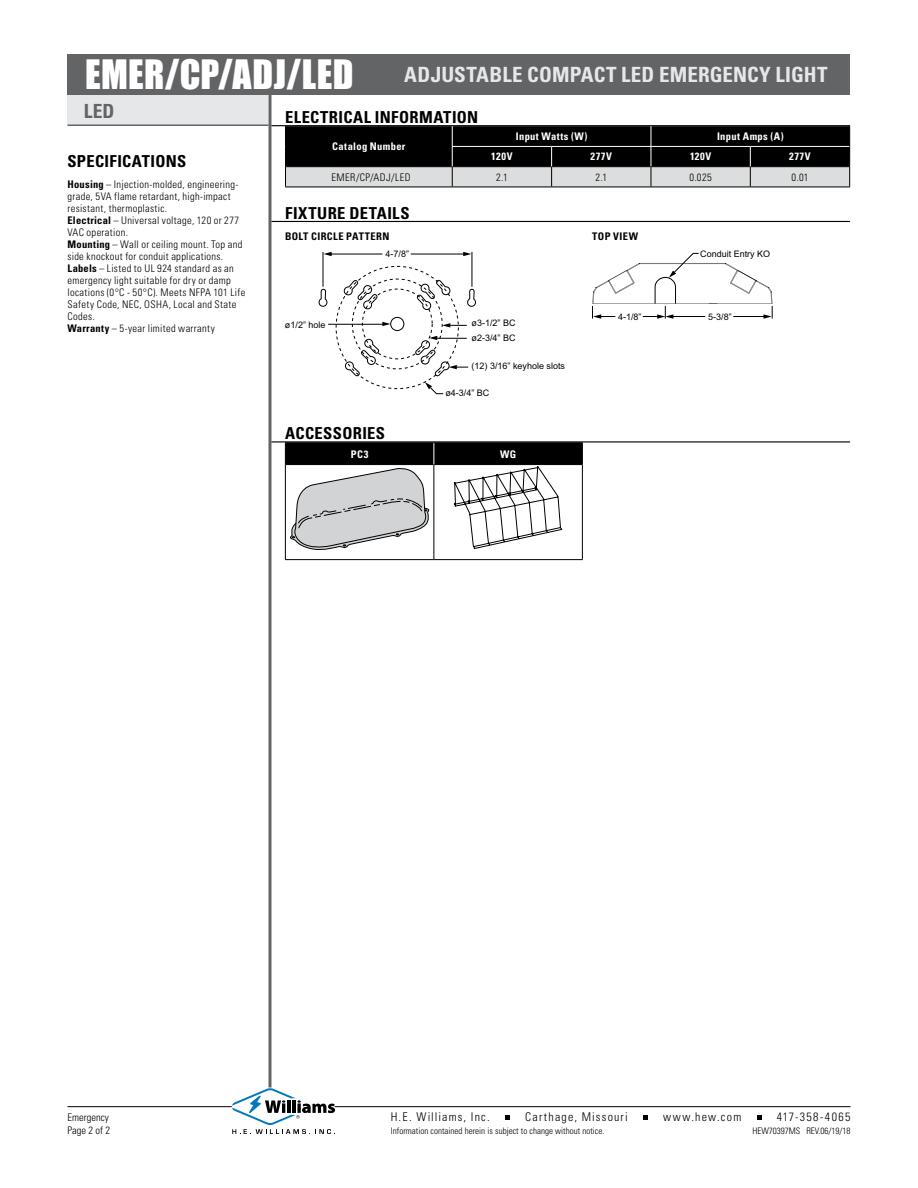
<style>
.page{position:relative;width:918px;height:1188px;background:#fff}
.page>*{position:absolute;margin:0;border:0;box-sizing:border-box;transform-origin:0 0}
.t1{font:37.5px "Impact MT Std";letter-spacing:.01em;color:#fff}
.t2{font:700 condensed 21px "Univers LT Std";letter-spacing:.005em;color:#e6e7e8}
.t3{font:700 condensed 19.5px "Univers LT Std";color:#636466}
.t4{font:700 condensed 16.5px "Univers LT Std";letter-spacing:.02em;color:#000}
.t5{font:300 condensed 12px "Univers LT Std";letter-spacing:.1em;color:#000}
.t6{font:300 condensed 10.5px/12px "Univers LT Std";letter-spacing:.03em;color:#000}
.t7{font:700 condensed 10.5px "Univers LT Std";letter-spacing:.045em;color:#fff}
.t8{font:700 condensed 10.5px "Univers LT Std";letter-spacing:.04em;color:#000}
.t9{font:300 condensed 10.5px/13.5px "Univers LT Std";color:#000}
.t10{font:9px "Arial";color:#000}
.t11{font:300 condensed 9px "Univers LT Std";color:#000}
.s1{font-weight:700}
</style>
<div class="page">
<div style="left:68px;top:92px;width:200px;height:33px;background:#e6e7e8"></div>
<hr style="left:68px;top:124px;width:200px;height:2px;background:#636466">
<svg style="left:268px;top:94px;width:4px;height:993px;background:#898a8b"></svg>
<div style="left:68px;top:54px;width:782px;height:40px;background:#636466"></div>
<hr style="left:272px;top:125px;width:578px;height:1px;background:#000">
<hr style="left:285px;top:187px;width:167px;height:1px;background:#000">
<hr style="left:452px;top:187px;width:100px;height:1px;background:#000">
<hr style="left:552px;top:187px;width:99px;height:1px;background:#000">
<hr style="left:651px;top:187px;width:99px;height:1px;background:#000">
<hr style="left:750px;top:187px;width:100px;height:1px;background:#000">
<svg style="left:285px;top:126px;width:565px;height:61px;background:#49494a"></svg>
<hr style="left:272px;top:221px;width:578px;height:1px;background:#000">
<hr style="left:272px;top:441px;width:578px;height:2px;background:#000">
<svg style="left:318px;top:264px;width:158px;height:130px"></svg>
<hr style="left:472px;top:252px;width:1px;height:35px;background:#000">
<hr style="left:411px;top:254px;width:53px;height:1px;background:#000">
<svg style="left:463px;top:252px;width:8px;height:4px"></svg>
<hr style="left:331px;top:254px;width:51px;height:1px;background:#000">
<svg style="left:324px;top:252px;width:8px;height:4px"></svg>
<hr style="left:323px;top:252px;width:1px;height:35px;background:#000">
<svg style="left:592px;top:253px;width:181px;height:66px"></svg>
<hr style="left:285px;top:465px;width:1px;height:94px;background:#000">
<hr style="left:582px;top:465px;width:1px;height:94px;background:#000">
<hr style="left:285px;top:559px;width:149px;height:1px;background:#000">
<hr style="left:434px;top:559px;width:149px;height:1px;background:#000">
<hr style="left:434px;top:465px;width:1px;height:94px;background:#000">
<svg style="left:285px;top:443px;width:298px;height:107px"></svg>
<hr style="left:68px;top:1106px;width:783px;height:1px;background:#000">
<svg style="left:505px;top:1115px;width:5px;height:5px"></svg>
<svg style="left:644px;top:1115px;width:4px;height:5px"></svg>
<svg style="left:757px;top:1115px;width:4px;height:5px"></svg>
<svg style="left:232px;top:1087px;width:104px;height:47px"></svg>
<h1 class="t1" style="left:85px;top:50px;width:270px">EMER/CP/ADJ/LED</h1>
<h2 class="t2" style="left:404px;top:61px;width:425px">ADJUSTABLE COMPACT LED EMERGENCY LIGHT</h2>
<h3 class="t3" style="left:84px;top:100px;width:32px">LED</h3>
<h3 class="t4" style="left:285px;top:107px;width:195px">ELECTRICAL INFORMATION</h3>
<p class="t7" style="left:332px;top:140px;width:75px">Catalog Number</p>
<p class="t7" style="left:516px;top:130px;width:73px">Input Watts (W)</p>
<p class="t7" style="left:717px;top:130px;width:68px">Input Amps (A)</p>
<p class="t7" style="left:491px;top:150px;width:23px">120V</p>
<p class="t7" style="left:590px;top:150px;width:23px">277V</p>
<p class="t7" style="left:690px;top:150px;width:23px">120V</p>
<p class="t7" style="left:789px;top:150px;width:23px">277V</p>
<h3 class="t4" style="left:68px;top:151px;width:120px">SPECIFICATIONS</h3>
<p class="t6" style="left:68px;top:178px;width:179px"><span class="s1">Housing</span> – Injection-molded, engineering&shy;grade, 5VA flame retardant, high-impact resistant, thermoplastic.<br><span class="s1">Electrical</span> – Universal voltage, 120 or 277<br>VAC operation.<br><span class="s1">Mounting</span> – Wall or ceiling mount. Top and side knockout for conduit applications.<br><span class="s1">Labels</span> – Listed to UL 924 standard as an emergency light suitable for dry or damp locations (0°C - 50°C). Meets NFPA 101 Life Safety Code, NEC, OSHA, Local and State Codes.<br><span class="s1">Warranty</span> – 5-year limited warranty</p>
<p class="t6" style="left:332px;top:171px;width:81px">EMER/CP/ADJ/LED</p>
<p class="t6" style="left:496px;top:171px;width:13px">2.1</p>
<p class="t6" style="left:595px;top:171px;width:13px">2.1</p>
<p class="t6" style="left:689px;top:171px;width:24px">0.025</p>
<p class="t6" style="left:791px;top:171px;width:19px">0.01</p>
<h3 class="t4" style="left:285px;top:203px;width:126px">FIXTURE DETAILS</h3>
<p class="t8" style="left:285px;top:230px;width:106px">BOLT CIRCLE PATTERN</p>
<p class="t8" style="left:592px;top:230px;width:47px">TOP VIEW</p>
<p class="t10" style="left:385px;top:248px;width:25px">4-7/8”</p>
<p class="t10" style="left:700px;top:248px;width:72px">Conduit Entry KO</p>
<p class="t10" style="left:618px;top:311px;width:25px">4-1/8”</p>
<p class="t10" style="left:708px;top:311px;width:25px">5-3/8”</p>
<p class="t10" style="left:285px;top:318px;width:42px">ø1/2” hole</p>
<p class="t10" style="left:472px;top:317px;width:46px">ø3-1/2” BC</p>
<p class="t10" style="left:472px;top:332px;width:46px">ø2-3/4” BC</p>
<p class="t10" style="left:472px;top:360px;width:95px">(12) 3/16” keyhole slots</p>
<p class="t10" style="left:445px;top:387px;width:46px">ø4-3/4” BC</p>
<h3 class="t4" style="left:285px;top:423px;width:101px">ACCESSORIES</h3>
<p class="t7" style="left:351px;top:447px;width:19px">PC3</p>
<p class="t7" style="left:500px;top:447px;width:18px">WG</p>
<p class="t9" style="left:68px;top:1110px;width:44px">Emergency<br>Page 2 of 2</p>
<p class="t5" style="left:391px;top:1110px;width:101px">H.E. Williams, Inc.</p>
<p class="t5" style="left:525px;top:1110px;width:104px">Carthage, Missouri</p>
<p class="t5" style="left:663px;top:1110px;width:80px">www.hew.com</p>
<p class="t5" style="left:777px;top:1110px;width:75px">417-358-4065</p>
<p class="t11" style="left:391px;top:1125px;width:215px">Information contained herein is subject to change without notice.</p>
<p class="t11" style="left:752px;top:1125px;width:100px">HEW70397MS REV.06/19/18</p>
</div>
